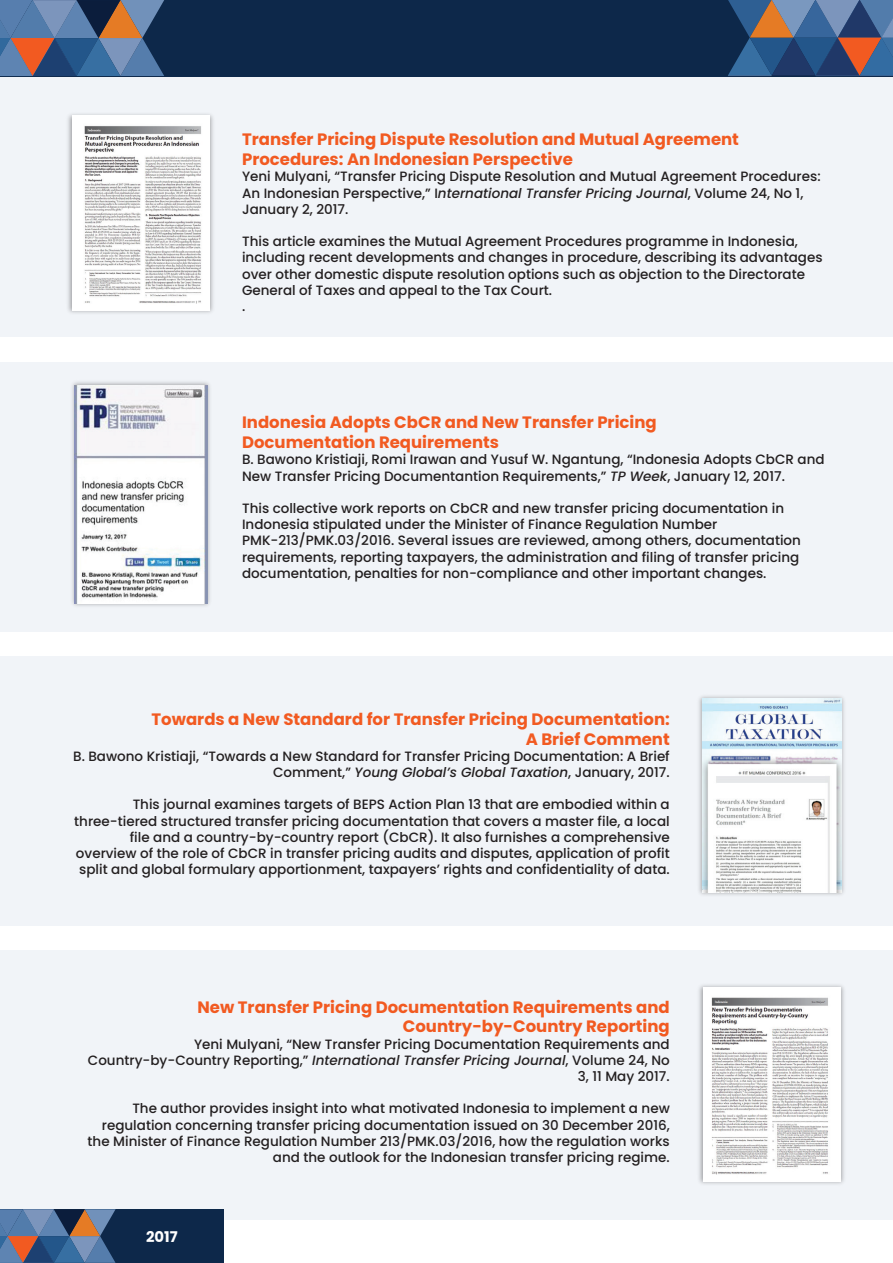
<style>
.page{position:relative;width:893px;height:1263px;background:#fff}
.page>*{position:absolute;margin:0;border:0;box-sizing:border-box;transform-origin:0 0}
.t1{font:700 16.5px/19.8px "Poppins";color:#f25a21}
.t2{font:700 14.7px "Poppins";color:#fff}
.t3{font:500 13.5px/16.2px "Poppins";color:#231f20}
.s1{font-style:italic}
</style>
<div class="page">
<div style="left:0;top:67px;width:893px;height:270px;background:#f1f4f8"></div>
<div style="left:0;top:361px;width:893px;height:270px;background:#f1f4f8"></div>
<div style="left:0;top:656px;width:893px;height:270px;background:#f1f4f8"></div>
<div style="left:0;top:950px;width:893px;height:270px;background:#f1f4f8"></div>
<div style="left:1px;top:0;width:892px;height:76px;background:#0d284a"></div>
<svg style="left:728px;top:0;width:165px;height:77px;background:#4d5e7d"></svg>
<svg style="left:0;top:0;width:164px;height:76px;background:#626d86"></svg>
<div style="left:1px;top:1209px;width:223px;height:54px;background:#0d284a"></div>
<svg style="left:0;top:1209px;width:116px;height:54px;background:#5c6a87"></svg>
<img style="left:17px;top:62px;width:248px;height:300px">
<img style="left:73px;top:116px;width:137px;height:194px">
<img style="left:21px;top:331px;width:240px;height:301px">
<img style="left:75px;top:385px;width:133px;height:218px">
<img style="left:699px;top:696px;width:145px;height:199px">
<img style="left:703px;top:698px;width:138px;height:194px">
<img style="left:699px;top:985px;width:145px;height:199px">
<img style="left:703px;top:987px;width:137px;height:195px">
<p class="t1" style="left:242px;top:130px;width:498px">Transfer Pricing Dispute Resolution and Mutual Agreement<br>Procedures: An Indonesian Perspective</p>
<p class="t3" style="left:242px;top:169px;width:580px">Yeni Mulyani, “Transfer Pricing Dispute Resolution and Mutual Agreement Procedures:<br>An Indonesian Perspective,” I<span class="s1">nternational Transfer Pricing Journal</span>, Volume 24, No 1,<br>January 2, 2017.</p>
<p class="t3" style="left:242px;top:233px;width:582px">This article examines the Mutual Agreement Procedures programme in Indonesia, including recent developments and changes in procedure, describing its advantages over other domestic dispute resolution options such as objection to the Directorate General of Taxes and appeal to the Tax Court.<br>.</p>
<p class="t1" style="left:242px;top:413px;width:416px">Indonesia Adopts CbCR and New Transfer Pricing<br>Documentation Requirements</p>
<p class="t3" style="left:242px;top:452px;width:584px">B. Bawono Kristiaji, Romi Irawan and Yusuf W. Ngantung, “Indonesia Adopts CbCR and<br>New Transfer Pricing Documentantion Requirements,” <span class="s1">TP Week</span>, January 12, 2017.</p>
<p class="t3" style="left:242px;top:500px;width:560px">This collective work reports on CbCR and new transfer pricing documentation in Indonesia stipulated under the Minister of Finance Regulation Number PMK-213/PMK.03/2016. Several issues are reviewed, among others, documentation requirements, reporting taxpayers, the administration and filing of transfer pricing documentation, penalties for non-compliance and other important changes.</p>
<p class="t1" style="left:152px;top:709px;width:520px;text-align:right">Towards a New Standard for Transfer Pricing Documentation:<br>A Brief Comment</p>
<p class="t3" style="left:73px;top:748px;width:598px;text-align:right">B. Bawono Kristiaji, “Towards a New Standard for Transfer Pricing Documentation: A Brief<br>Comment,” <span class="s1">Young Global’s Global Taxation</span>, January, 2017.</p>
<p class="t3" style="left:74px;top:796px;width:597px;text-align:right">This journal examines targets of BEPS Action Plan 13 that are embodied within a three-tiered structured transfer pricing documentation that covers a master file, a local file and a country-by-country report (CbCR). It also furnishes a comprehensive overview of the role of CbCR in transfer pricing audits and disputes, application of profit split and global formulary apportionment, taxpayers’ rights and confidentiality of data.</p>
<p class="t1" style="left:197px;top:997px;width:474px;text-align:right">New Transfer Pricing Documentation Requirements and<br>Country-by-Country Reporting</p>
<p class="t3" style="left:88px;top:1036px;width:583px;text-align:right">Yeni Mulyani, “New Transfer Pricing Documentation Requirements and<br>Country-by-Country Reporting,” <span class="s1">International Transfer Pricing Journal</span>, Volume 24, No<br>3, 11 May 2017.</p>
<p class="t3" style="left:88px;top:1100px;width:584px;text-align:right">The author provides insight into what motivated Indonesia to implement a new regulation concerning transfer pricing documentation issued on 30 December 2016, the Minister of Finance Regulation Number 213/PMK.03/2016, how the regulation works and the outlook for the Indonesian transfer pricing regime.</p>
<p class="t2" style="left:146px;top:1228px;width:33px">2017</p>
</div>
